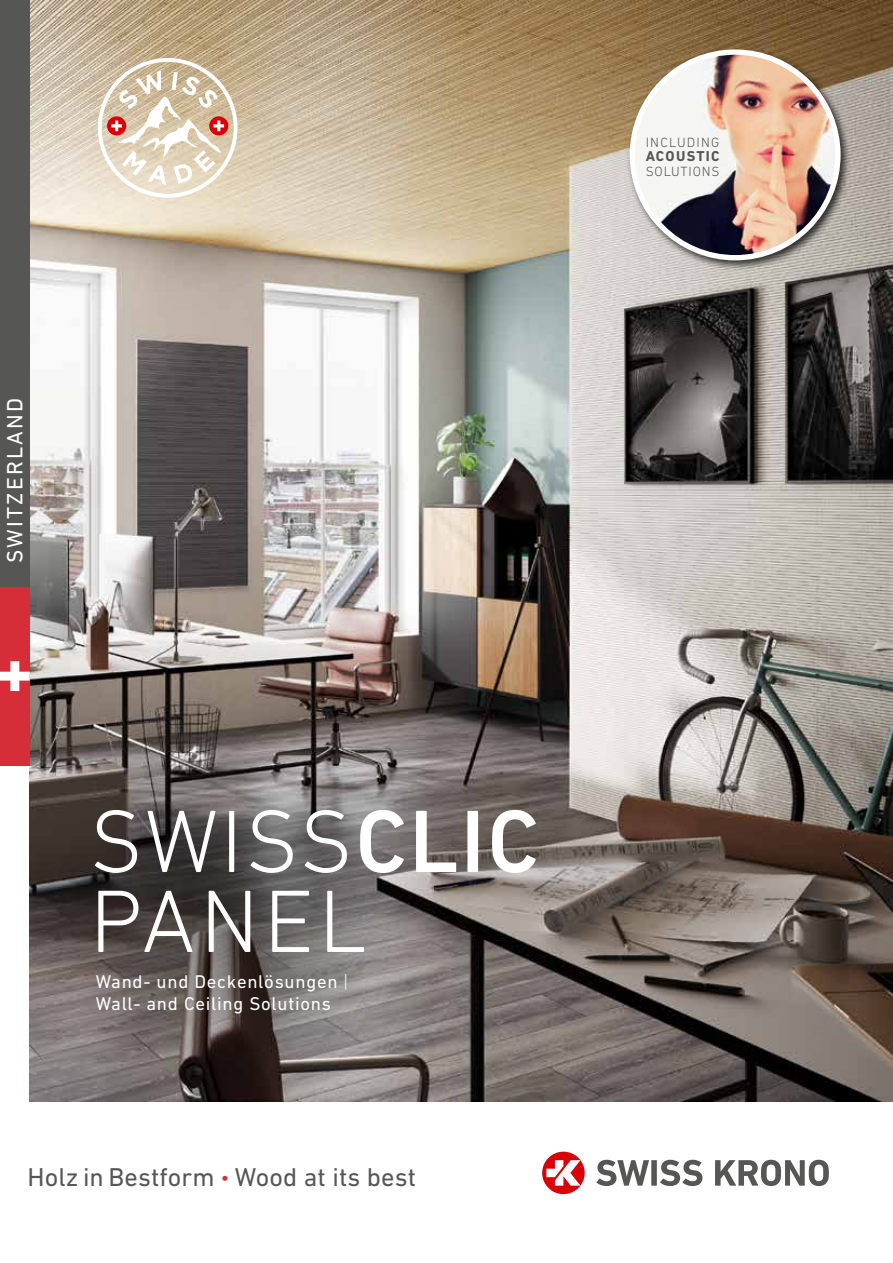
<style>
.page{position:relative;width:893px;height:1263px;background:#fff}
.page>*{position:absolute;margin:0;border:0;box-sizing:border-box;transform-origin:0 0}
.t1{font:300 90px/79.9px "DIN Next LT Pro";letter-spacing:.025em;color:#fff}
.t2{font:26.25px "DIN Next LT Pro";letter-spacing:.005em;color:#565655}
.t3{font:22.5px "DIN Next LT Pro";letter-spacing:.1em;color:#fff}
.t4{font:18.75px/22.5px "DIN Next LT Pro";letter-spacing:.04em;color:#fff}
.t5{font:700 14.55px "DIN Next LT Pro";letter-spacing:.09em;color:#565655}
.t6{font:300 13.5px "DIN Next LT Pro";letter-spacing:.09em;color:#565655}
.t7{font:300 13.5px "DIN Next LT Pro";letter-spacing:.06em;color:#565655}
.s1{font-weight:500}
.s2{font-weight:300}
.s3{font-weight:300;font-size:21.75px;color:#d52e39}
</style>
<div class="page">
<img style="left:30px;top:0;width:863px;height:1101px">
<svg style="left:70px;top:777px;width:321px;height:322px;background:#5e5756"></svg>
<div style="left:626px;top:46px;width:226px;height:225px;background:#000;opacity:.75"></div>
<img style="left:632px;top:53px;width:206px;height:205px">
<div style="left:630px;top:49px;width:211px;height:211px;border:5px solid #fff;border-radius:50%"></div>
<div style="left:0;top:0;width:30px;height:587px;background:#565655"></div>
<div style="left:0;top:587px;width:30px;height:178px;background:#d52e39"></div>
<div style="left:542px;top:1152px;width:43px;height:42px;background:#da0009;border-radius:50%"></div>
<svg style="left:546px;top:1160px;width:34px;height:26px"></svg>
<svg style="left:596px;top:1160px;width:53px;height:26px"></svg>
<div style="left:651px;top:1160px;width:6px;height:26px;background:#565655"></div>
<svg style="left:660px;top:1160px;width:42px;height:26px"></svg>
<svg style="left:715px;top:1160px;width:114px;height:26px"></svg>
<svg style="left:0;top:661px;width:30px;height:30px"></svg>
<svg style="left:98px;top:58px;width:140px;height:140px"></svg>
<p class="t3" style="left:2px;top:563px;width:167px;rotate:-90deg">SWITZERLAND</p>
<h1 class="t1" style="left:89px;top:800px;width:451px">SWISS<span class="s1">CLIC<br></span>PANEL</h1>
<p class="t4" style="left:96px;top:970px;width:254px">Wand- und Deckenlösungen <span class="s2">|<br></span>Wall- and Ceiling Solutions</p>
<h2 class="t2" style="left:28px;top:1161px;width:390px">Holz in Bestform <span class="s3">•</span> Wood at its best</h2>
<p class="t6" style="left:646px;top:134px;width:75px">INCLUDING</p>
<p class="t5" style="left:646px;top:148px;width:75px">ACOUSTIC</p>
<p class="t7" style="left:646px;top:163px;width:75px">SOLUTIONS</p>
</div>
